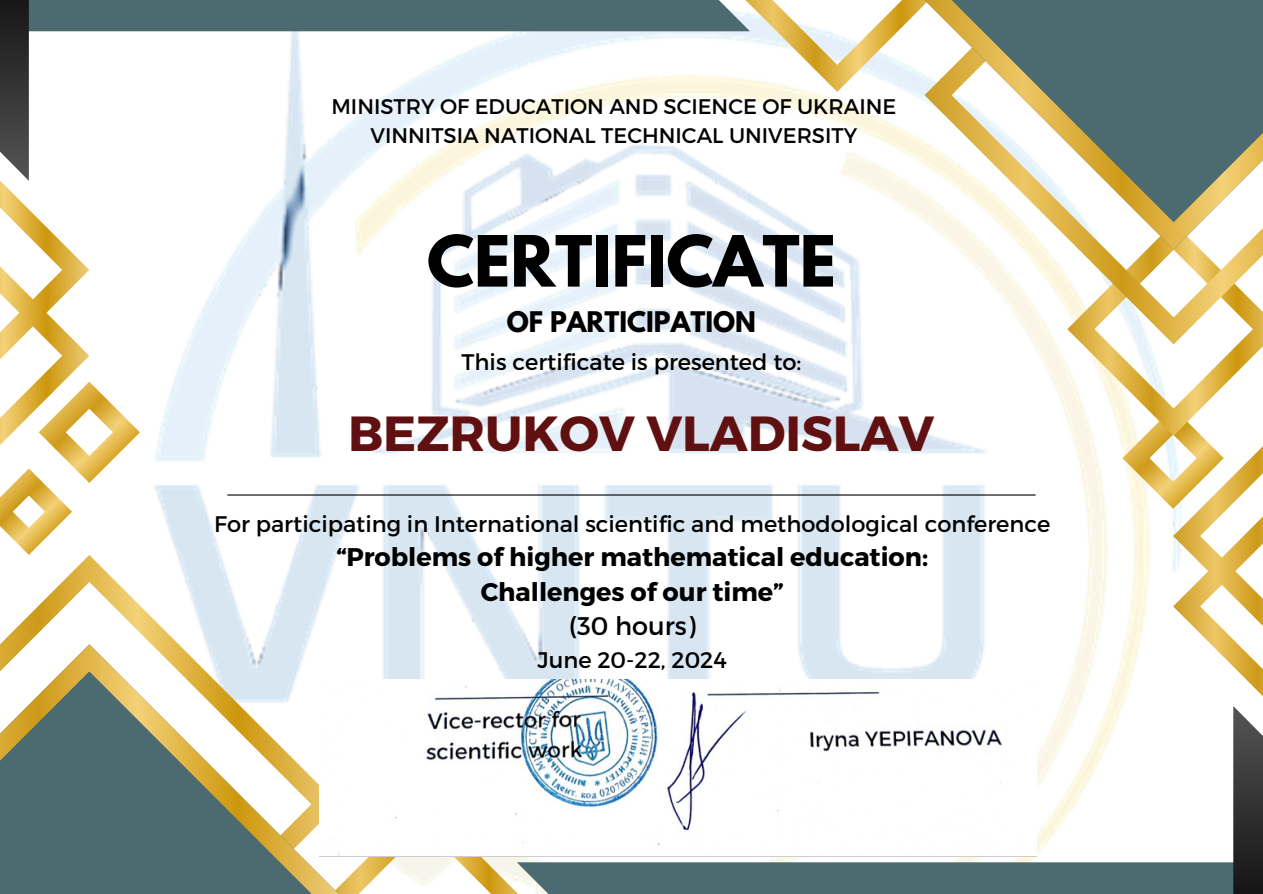
<style>
.page{position:relative;width:1263px;height:894px;background:#fff}
.page>*{position:absolute;margin:0;border:0;box-sizing:border-box;transform-origin:0 0}
.t1{font:700 62.55px "League Spartan";color:#000}
.t2{font:700 49.2px "Montserrat";color:#601010}
.t3{font:700 25.5px "Montserrat";color:#000}
.t4{font:25.5px "Montserrat";color:#000}
.t5{font:700 25.2px "League Spartan";color:#000}
.t6{font:22.5px "Montserrat";color:#000}
.t7{font:21.15px/29.1px "Montserrat";color:#000;text-align:center}
</style>
<div class="page">
<img style="left:29px;top:31px;width:1092px;height:831px">
<svg style="left:0;top:554px;width:338px;height:90px"></svg>
<svg style="left:338px;top:855px;width:193px;height:38px"></svg>
<svg style="left:731px;top:0;width:193px;height:92px"></svg>
<svg style="left:0;top:163px;width:140px;height:391px"></svg>
<svg style="left:1067px;top:344px;width:196px;height:368px"></svg>
<svg style="left:0;top:644px;width:338px;height:249px"></svg>
<svg style="left:924px;top:249px;width:339px;height:95px"></svg>
<svg style="left:924px;top:0;width:339px;height:249px"></svg>
<hr style="left:228px;top:494px;width:807px;height:1px;background:#000">
<div style="left:0;top:0;width:750px;height:31px;background:#4c6b70"></div>
<div style="left:517px;top:862px;width:746px;height:31px;background:#4c6b70"></div>
<svg style="left:0;top:0;width:29px;height:181px;background:#444"></svg>
<svg style="left:1233px;top:705px;width:30px;height:188px;background:#454545"></svg>
<img style="left:319px;top:679px;width:717px;height:176px">
<p class="t7" style="left:331px;top:91px;width:566px">MINISTRY OF EDUCATION AND SCIENCE OF UKRAINE<br>VINNITSIA NATIONAL TECHNICAL UNIVERSITY</p>
<h4 class="t1" style="left:427px;top:230px;width:410px">CERTIFICATE</h4>
<p class="t5" style="left:507px;top:309px;width:251px">OF PARTICIPATION</p>
<h2 class="t6" style="left:462px;top:347px;width:341px">This certificate is presented to:</h2>
<h3 class="t2" style="left:348px;top:401px;width:588px">BEZRUKOV VLADISLAV</h3>
<p class="t6" style="left:214px;top:509px;width:838px">For participating in International scientific and methodological conference</p>
<p class="t3" style="left:336px;top:540px;width:593px">“Problems of higher mathematical education:</p>
<p class="t3" style="left:481px;top:574px;width:305px">Challenges of our time”</p>
<p class="t4" style="left:569px;top:609px;width:128px">(30 hours)</p>
<p class="t6" style="left:537px;top:645px;width:191px">June 20-22, 2024</p>
</div>
